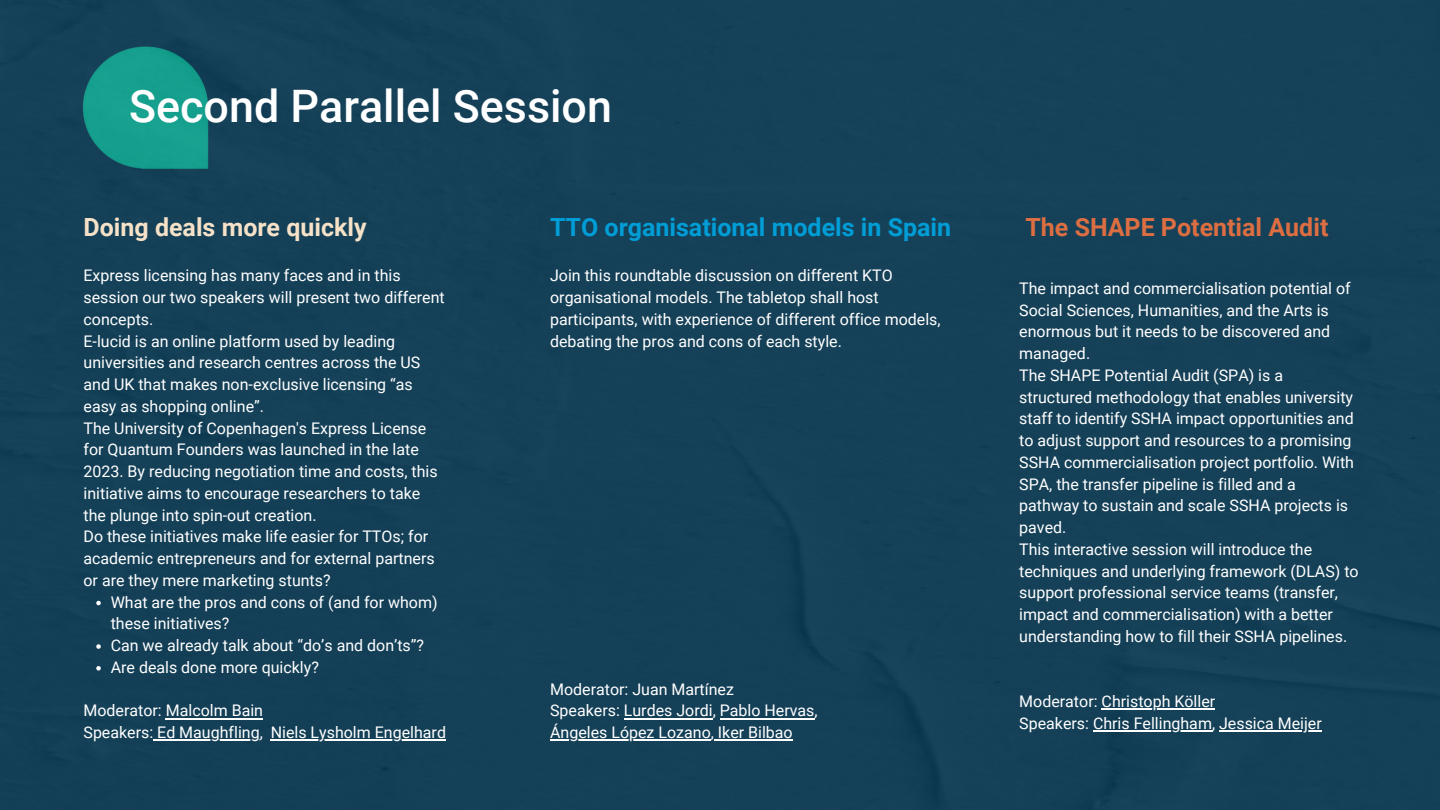
<style>
.page{position:relative;width:1440px;height:810px;background:#fff}
.page>*{position:absolute;margin:0;border:0;box-sizing:border-box;transform-origin:0 0}
.t1{font:500 44.8px "Roboto";color:#fff}
.t2{font:700 25px "Roboto";color:#009dd6}
.t3{font:700 25px "Roboto";color:#dd6e42}
.t4{font:700 25px "Roboto";color:#f5e2c8}
.t5{font:16px/21.8px "Roboto";color:#fff}
</style>
<div class="page">
<div style="left:1px;top:0;width:1439px;height:810px;background:#154158"></div>
<svg style="left:96px;top:601px;width:5px;height:4px"></svg>
<svg style="left:96px;top:644px;width:5px;height:5px"></svg>
<svg style="left:96px;top:666px;width:5px;height:5px"></svg>
<hr style="left:166px;top:718px;width:97px;height:1px;background:#fff">
<hr style="left:153px;top:740px;width:107px;height:1px;background:#fff">
<hr style="left:271px;top:740px;width:175px;height:1px;background:#fff">
<hr style="left:624px;top:718px;width:89px;height:1px;background:#fff">
<hr style="left:720px;top:718px;width:95px;height:1px;background:#fff">
<hr style="left:550px;top:740px;width:161px;height:1px;background:#fff">
<hr style="left:714px;top:740px;width:79px;height:1px;background:#fff">
<hr style="left:1102px;top:709px;width:113px;height:1px;background:#fff">
<hr style="left:1093px;top:730px;width:119px;height:2px;background:#fff">
<hr style="left:1219px;top:730px;width:103px;height:2px;background:#fff">
<p class="t1" style="left:129px;top:81px;width:484px">Second Parallel Session</p>
<p class="t4" style="left:84px;top:213px;width:285px">Doing deals more quickly</p>
<p class="t2" style="left:550px;top:213px;width:403px">TTO organisational models in Spain</p>
<p class="t3" style="left:1026px;top:213px;width:304px">The SHAPE Potential Audit</p>
<p class="t5" style="left:550px;top:265px;width:392px">Join this roundtable discussion on different KTO organisational models. The tabletop shall host participants, with experience of different office models, debating the pros and cons of each style.</p>
<p class="t5" style="left:84px;top:265px;width:363px">Express licensing has many faces and in this session our two speakers will present two different concepts.</p>
<h1 class="t5" style="left:84px;top:330px;width:338px">E-lucid is an online platform used by leading universities and research centres across the US and UK that makes non-exclusive licensing “as easy as shopping online”.</h1>
<h2 class="t5" style="left:84px;top:417px;width:356px">The University of Copenhagen's Express License for Quantum Founders was launched in the late 2023. By reducing negotiation time and costs, this initiative aims to encourage researchers to take the plunge into spin-out creation.</h2>
<h2 class="t5" style="left:84px;top:526px;width:353px">Do these initiatives make life easier for TTOs; for academic entrepreneurs and for external partners or are they mere marketing stunts?</h2>
<h2 class="t5" style="left:111px;top:591px;width:328px">What are the pros and cons of (and for whom) these initiatives?</h2>
<p class="t5" style="left:111px;top:635px;width:315px">Can we already talk about “do’s and don’ts”?</p>
<p class="t5" style="left:111px;top:656px;width:210px">Are deals done more quickly?</p>
<p class="t5" style="left:84px;top:700px;width:181px">Moderator: Malcolm Bain</p>
<p class="t5" style="left:84px;top:722px;width:181px">Speakers: Ed Maughfling,</p>
<p class="t5" style="left:271px;top:722px;width:177px">Niels Lysholm Engelhard</p>
<p class="t5" style="left:1019px;top:277px;width:333px">The impact and commercialisation potential of Social Sciences, Humanities, and the Arts is enormous but it needs to be discovered and managed.</p>
<p class="t5" style="left:1019px;top:364px;width:336px">The SHAPE Potential Audit (SPA) is a structured methodology that enables university staff to identify SSHA impact opportunities and to adjust support and resources to a promising SSHA commercialisation project portfolio. With SPA, the transfer pipeline is filled and a pathway to sustain and scale SSHA projects is paved.</p>
<p class="t5" style="left:1019px;top:538px;width:341px">This interactive session will introduce the techniques and underlying framework (DLAS) to support professional service teams (transfer, impact and commercialisation) with a better understanding how to fill their SSHA pipelines.</p>
<p class="t5" style="left:550px;top:678px;width:185px">Moderator: Juan Martínez</p>
<p class="t5" style="left:550px;top:700px;width:269px">Speakers: Lurdes Jordi, Pablo Hervas,</p>
<p class="t5" style="left:550px;top:722px;width:244px">Ángeles López Lozano, Iker Bilbao</p>
<p class="t5" style="left:1019px;top:691px;width:304px">Moderator: Christoph Köller<br>Speakers: Chris Fellingham, Jessica Meijer</p>
</div>
